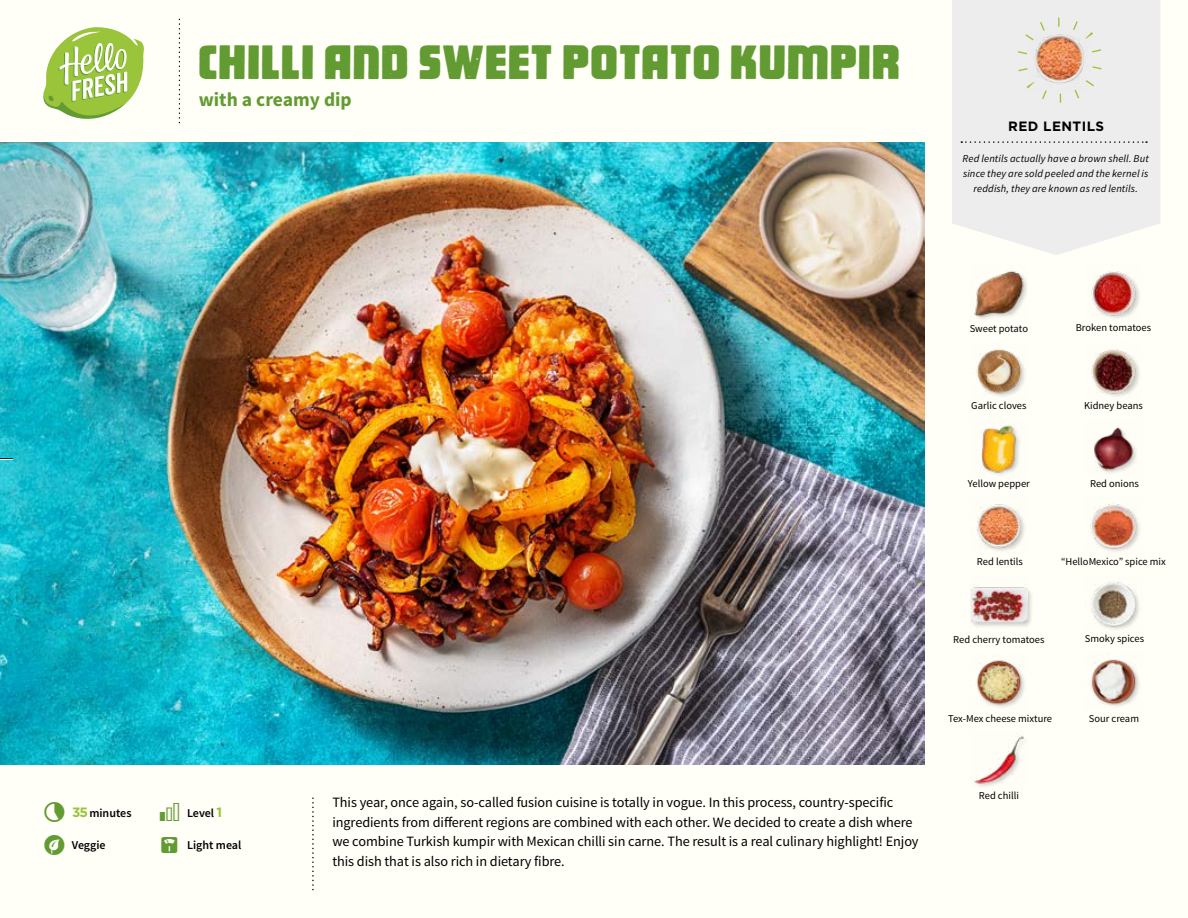
<style>
.page{position:relative;width:1188px;height:918px;background:#fffef7}
.page>*{position:absolute;margin:0;border:0;box-sizing:border-box;transform-origin:0 0}
.t1{font:48px "Pacifico";letter-spacing:-.02em;color:#619b31}
.t2{font:700 19.5px "Source Sans Pro";color:#619b31}
.t3{font:14.25px/19.5px "Source Sans Pro";letter-spacing:-.005em;color:#000}
.t4{font:700 13.5px "Gotham";letter-spacing:.03em;color:#000}
.t5{font:600 12px "Source Sans Pro";color:#000}
.t6{font:10.5px "Source Sans Pro";color:#000}
.t7{font:italic 10.5px/14.7px "Source Sans Pro";letter-spacing:.01em;color:#000;text-align:center}
.s1{font-family:"Gotham";font-weight:700;font-size:13.5px;color:#9ac43a}
</style>
<div class="page">
<svg style="left:43px;top:27px;width:101px;height:92px"></svg>
<img style="left:976px;top:660px;width:49px;height:47px">
<img style="left:1091px;top:659px;width:48px;height:48px">
<img style="left:1090px;top:582px;width:49px;height:48px">
<div style="left:969px;top:586px;width:65px;height:43px;background:#000;opacity:.2"></div>
<img style="left:970px;top:585px;width:58px;height:44px">
<img style="left:977px;top:504px;width:48px;height:47px">
<img style="left:1090px;top:504px;width:50px;height:48px">
<img style="left:1094px;top:427px;width:42px;height:46px">
<img style="left:980px;top:425px;width:40px;height:50px">
<img style="left:976px;top:349px;width:49px;height:47px">
<img style="left:1091px;top:349px;width:49px;height:47px">
<img style="left:1091px;top:271px;width:49px;height:47px">
<img style="left:974px;top:270px;width:53px;height:49px">
<svg style="left:952px;top:0;width:208px;height:255px;fill:#ededed"></svg>
<svg style="left:961px;top:141px;width:186px;height:2px"></svg>
<img style="left:1027px;top:25px;width:66px;height:66px">
<div style="left:1017px;top:18px;width:85px;height:85px;border:9px dashed #9ac43a;border-radius:50%"></div>
<img style="left:0;top:142px;width:925px;height:623px">
<img style="left:974px;top:731px;width:50px;height:56px">
<svg style="left:0;top:458px;width:13px;height:2px"></svg>
<h1 class="t1" style="left:199px;top:37px;width:705px">CHILLI AND SWEET POTATO KUMPIR</h1>
<h2 class="t2" style="left:199px;top:87px;width:155px">with a creamy dip</h2>
<p class="t4" style="left:1008px;top:117px;width:97px">RED LENTILS</p>
<p class="t7" style="left:963px;top:152px;width:188px">Red lentils actually have a brown shell. But since they are sold peeled and the kernel is reddish, they are known as red lentils.</p>
<p class="t5" style="left:72px;top:805px;width:61px"><span class="s1">35</span> minutes</p>
<p class="t5" style="left:187px;top:805px;width:37px">Level <span class="s1">1</span></p>
<p class="t5" style="left:72px;top:838px;width:35px">Veggie</p>
<p class="t5" style="left:187px;top:838px;width:56px">Light meal</p>
<p class="t3" style="left:332px;top:793px;width:588px">This year, once again, so-called fusion cuisine is totally in vogue. In this process, country-specific ingredients from different regions are combined with each other. We decided to create a dish where we combine Turkish kumpir with Mexican chilli sin carne. The result is a real culinary highlight! Enjoy this dish that is also rich in dietary fibre.</p>
<p class="t6" style="left:970px;top:322px;width:60px">Sweet potato</p>
<p class="t6" style="left:1076px;top:321px;width:77px">Broken tomatoes</p>
<p class="t6" style="left:971px;top:399px;width:57px">Garlic cloves</p>
<p class="t6" style="left:1084px;top:399px;width:60px">Kidney beans</p>
<p class="t6" style="left:968px;top:477px;width:63px">Yellow pepper</p>
<p class="t6" style="left:1090px;top:477px;width:50px">Red onions</p>
<p class="t6" style="left:977px;top:555px;width:47px">Red lentils</p>
<p class="t6" style="left:1061px;top:555px;width:106px">“HelloMexico” spice mix</p>
<p class="t6" style="left:953px;top:633px;width:93px">Red cherry tomatoes</p>
<p class="t6" style="left:1085px;top:632px;width:61px">Smoky spices</p>
<p class="t6" style="left:948px;top:712px;width:105px">Tex-Mex cheese mixture</p>
<p class="t6" style="left:1089px;top:712px;width:52px">Sour cream</p>
<p class="t6" style="left:979px;top:789px;width:42px">Red chilli</p>
</div>
